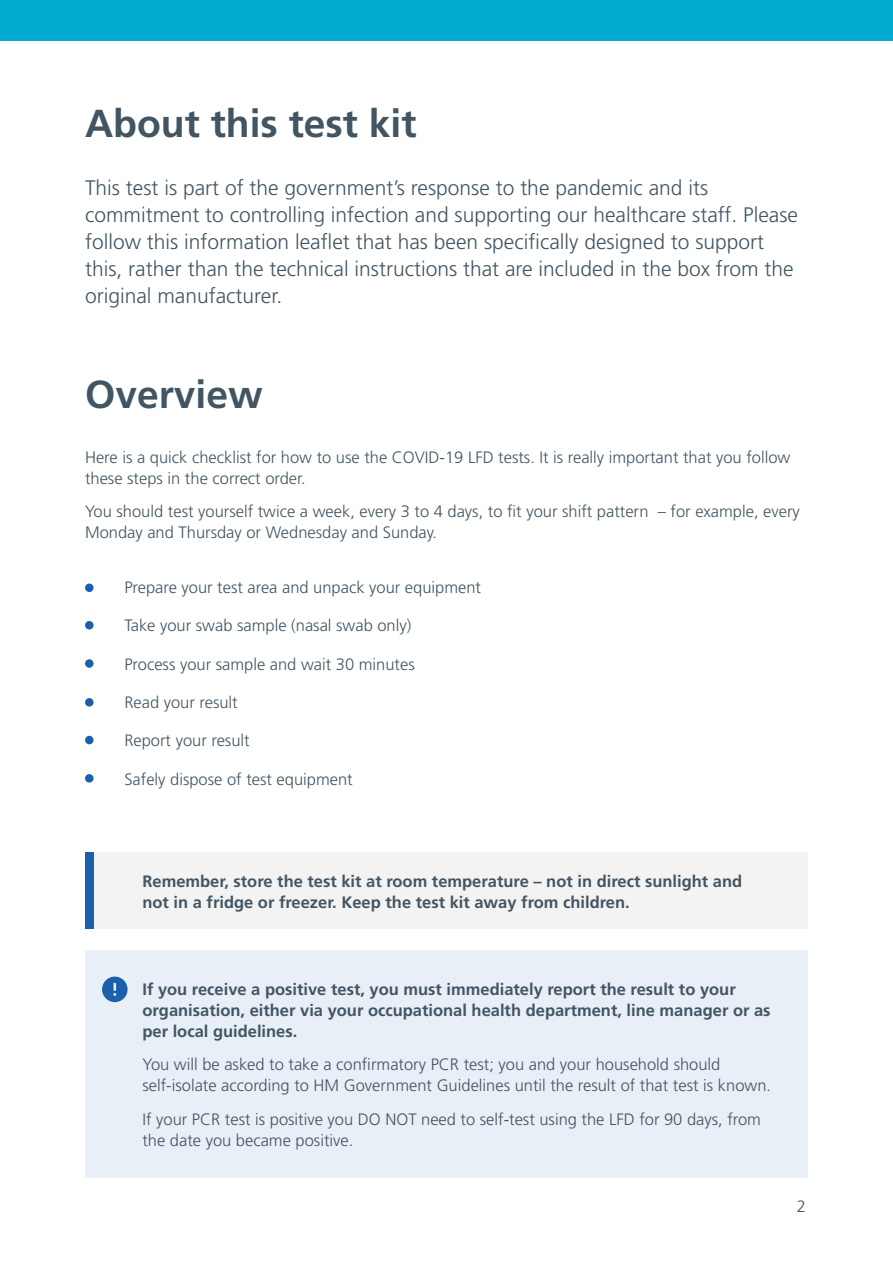
<style>
.page{position:relative;width:893px;height:1263px;background:#fff}
.page>*{position:absolute;margin:0;border:0;box-sizing:border-box;transform-origin:0 0}
.t1{font:700 39px "Frutiger";color:#425563}
.t2{font:300 21px/27px "Frutiger";color:#425563}
.t3{font:300 16.5px/21px "Frutiger";color:#425563}
.t4{font:700 16.5px/21px "Frutiger";color:#425563}
</style>
<div class="page">
<div style="left:0;top:0;width:893px;height:40px;background:#00a9cf"></div>
<div style="left:85px;top:852px;width:723px;height:77px;background:#f3f3f3"></div>
<div style="left:85px;top:852px;width:9px;height:77px;background:#1c5faa"></div>
<div style="left:85px;top:950px;width:723px;height:228px;background:#e8eff6"></div>
<div style="left:85px;top:583px;width:9px;height:9px;background:#1c5faa;border-radius:50%"></div>
<div style="left:85px;top:621px;width:9px;height:8px;background:#1c5faa;border-radius:50%"></div>
<div style="left:85px;top:659px;width:9px;height:9px;background:#1c5faa;border-radius:50%"></div>
<div style="left:85px;top:698px;width:9px;height:9px;background:#1c5faa;border-radius:50%"></div>
<div style="left:85px;top:736px;width:9px;height:8px;background:#1c5faa;border-radius:50%"></div>
<div style="left:85px;top:774px;width:9px;height:8px;background:#1c5faa;border-radius:50%"></div>
<svg style="left:102px;top:976px;width:26px;height:26px"></svg>
<h1 class="t1" style="left:85px;top:100px;width:333px">About this test kit</h1>
<p class="t2" style="left:85px;top:174px;width:714px">This test is part of the government’s response to the pandemic and its commitment to controlling infection and supporting our healthcare staff. Please follow this information leaflet that has been specifically designed to support this, rather than the technical instructions that are included in the box from the original manufacturer.</p>
<h1 class="t1" style="left:85px;top:371px;width:179px">Overview</h1>
<p class="t3" style="left:85px;top:447px;width:707px">Here is a quick checklist for how to use the COVID-19 LFD tests. It is really important that you follow these steps in the correct order.</p>
<p class="t3" style="left:85px;top:501px;width:716px">You should test yourself twice a week, every 3 to 4 days, to fit your shift pattern – for example, every<br>Monday and Thursday or Wednesday and Sunday.</p>
<p class="t3" style="left:124px;top:577px;width:358px">Prepare your test area and unpack your equipment</p>
<p class="t3" style="left:124px;top:615px;width:288px">Take your swab sample (nasal swab only)</p>
<p class="t3" style="left:124px;top:654px;width:292px">Process your sample and wait 30 minutes</p>
<p class="t3" style="left:124px;top:692px;width:115px">Read your result</p>
<p class="t3" style="left:124px;top:730px;width:127px">Report your result</p>
<p class="t3" style="left:124px;top:768px;width:230px">Safely dispose of test equipment</p>
<p class="t4" style="left:142px;top:870px;width:601px">Remember, store the test kit at room temperature – not in direct sunlight and not in a fridge or freezer. Keep the test kit away from children.</p>
<p class="t4" style="left:142px;top:978px;width:630px">If you receive a positive test, you must immediately report the result to your organisation, either via your occupational health department, line manager or as per local guidelines.</p>
<p class="t3" style="left:142px;top:1054px;width:630px">You will be asked to take a confirmatory PCR test; you and your household should self-isolate according to HM Government Guidelines until the result of that test is known.</p>
<p class="t3" style="left:142px;top:1109px;width:620px">If your PCR test is positive you DO NOT need to self-test using the LFD for 90 days, from the date you became positive.</p>
<p class="t3" style="left:797px;top:1195px;width:11px">2</p>
</div>
